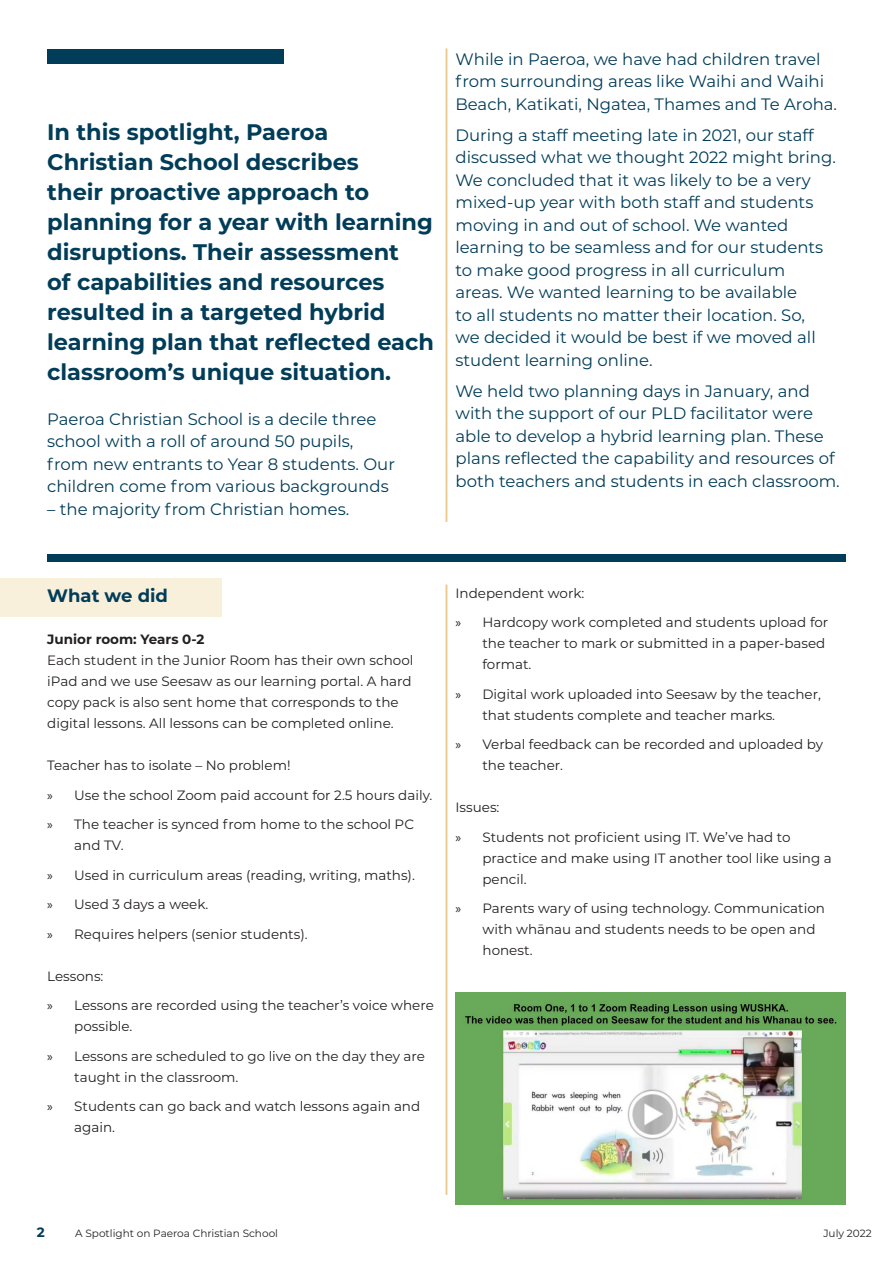
<style>
.page{position:relative;width:893px;height:1263px;background:#fff}
.page>*{position:absolute;margin:0;border:0;box-sizing:border-box;transform-origin:0 0}
.t1{font:700 22.5px/30px "Montserrat";color:#013c58}
.t2{font:700 18px "Montserrat";color:#013c58}
.t3{font:16.5px/22.5px "Montserrat";color:#013c58}
.t4{font:13.5px/21px "Montserrat";color:#231f20}
.t5{font:700 13.5px "Montserrat";color:#231f20}
.t6{font:700 13.5px "Montserrat";color:#013c58}
.t7{font:10.5px "Montserrat";color:#231f20}
.s1{font-family:"Myriad Pro"}
</style>
<div class="page">
<div style="left:0;top:578px;width:221px;height:39px;background:#f9f0dc"></div>
<hr style="left:446px;top:49px;width:1px;height:473px;background:#ecca8c">
<hr style="left:446px;top:585px;width:1px;height:609px;background:#ecca8c">
<div style="left:47px;top:49px;width:236px;height:15px;background:#013c58"></div>
<div style="left:47px;top:555px;width:799px;height:7px;background:#013c58"></div>
<img style="left:455px;top:993px;width:391px;height:211px">
<p class="t1" style="left:47px;top:115px;width:388px">In this spotlight, Paeroa<br>Christian School describes<br>their proactive approach to planning for a year with learning disruptions. Their assessment<br>of capabilities and resources resulted in a targeted hybrid learning plan that reflected each classroom’s unique situation.</p>
<p class="t3" style="left:47px;top:407px;width:349px">Paeroa Christian School is a decile three school with a roll of around 50 pupils, from new entrants to Year 8 students. Our children come from various backgrounds</p>
<p class="t3" style="left:47px;top:497px;width:304px">– the majority from Christian homes.</p>
<p class="t3" style="left:455px;top:47px;width:383px">While in Paeroa, we have had children travel from surrounding areas like Waihi and Waihi<br>Beach, Katikati, Ngatea, Thames and Te Aroha.</p>
<p class="t3" style="left:455px;top:123px;width:382px">During a staff meeting late in 2021, our staff discussed what we thought 2022 might bring.<br>We concluded that it was likely to be a very mixed-up year with both staff and students moving in and out of school. We wanted learning to be seamless and for our students to make good progress in all curriculum areas. We wanted learning to be available<br>to all students no matter their location. So,<br>we decided it would be best if we moved all student learning online.</p>
<p class="t3" style="left:455px;top:379px;width:386px">We held two planning days in January, and with the support of our PLD facilitator were able to develop a hybrid learning plan. These plans reflected the capability and resources of both teachers and students in each classroom.</p>
<p class="t2" style="left:47px;top:583px;width:122px">What we did</p>
<p class="t5" style="left:47px;top:630px;width:159px">Junior room: Years 0-2</p>
<p class="t4" style="left:47px;top:649px;width:368px">Each student in the Junior Room has their own school iPad and we use Seesaw as our learning portal. A hard copy pack is also sent home that corresponds to the digital lessons. All lessons can be completed online.</p>
<p class="t4" style="left:47px;top:754px;width:245px">Teacher has to isolate – No problem!</p>
<p class="t4" style="left:47px;top:784px;width:387px"><span class="s1">»</span> Use the school Zoom paid account for 2.5 hours daily.</p>
<p class="t4" style="left:74px;top:813px;width:341px;text-indent:-27px"><span class="s1">»</span> The teacher is synced from home to the school PC and TV.</p>
<p class="t4" style="left:47px;top:864px;width:369px"><span class="s1">»</span> Used in curriculum areas (reading, writing, maths).</p>
<p class="t4" style="left:47px;top:893px;width:163px"><span class="s1">»</span> Used 3 days a week.</p>
<p class="t4" style="left:47px;top:923px;width:262px"><span class="s1">»</span> Requires helpers (senior students).</p>
<p class="t4" style="left:47px;top:965px;width:58px">Lessons:</p>
<p class="t4" style="left:74px;top:994px;width:361px;text-indent:-27px"><span class="s1">»</span> Lessons are recorded using the teacher’s voice where possible.</p>
<p class="t4" style="left:74px;top:1045px;width:352px;text-indent:-27px"><span class="s1">»</span> Lessons are scheduled to go live on the day they are taught in the classroom.</p>
<p class="t4" style="left:74px;top:1095px;width:348px;text-indent:-27px"><span class="s1">»</span> Students can go back and watch lessons again and again.</p>
<p class="t4" style="left:455px;top:582px;width:130px">Independent work:</p>
<p class="t4" style="left:482px;top:611px;width:347px;text-indent:-27px"><span class="s1">»</span> Hardcopy work completed and students upload for the teacher to mark or submitted in a paper-based format.</p>
<p class="t4" style="left:482px;top:683px;width:340px;text-indent:-27px"><span class="s1">»</span> Digital work uploaded into Seesaw by the teacher, that students complete and teacher marks.</p>
<p class="t4" style="left:482px;top:733px;width:342px;text-indent:-27px"><span class="s1">»</span> Verbal feedback can be recorded and uploaded by the teacher.</p>
<p class="t4" style="left:455px;top:796px;width:45px">Issues:</p>
<p class="t4" style="left:482px;top:826px;width:351px;text-indent:-27px"><span class="s1">»</span> Students not proficient using IT. We’ve had to practice and make using IT another tool like using a pencil.</p>
<p class="t4" style="left:482px;top:897px;width:344px;text-indent:-27px"><span class="s1">»</span> Parents wary of using technology. Communication with whānau and students needs to be open and honest.</p>
<p class="t6" style="left:37px;top:1222px;width:9px">2</p>
<p class="t7" style="left:75px;top:1226px;width:204px">A Spotlight on Paeroa Christian School</p>
<p class="t7" style="left:823px;top:1226px;width:50px">July 2022</p>
</div>
